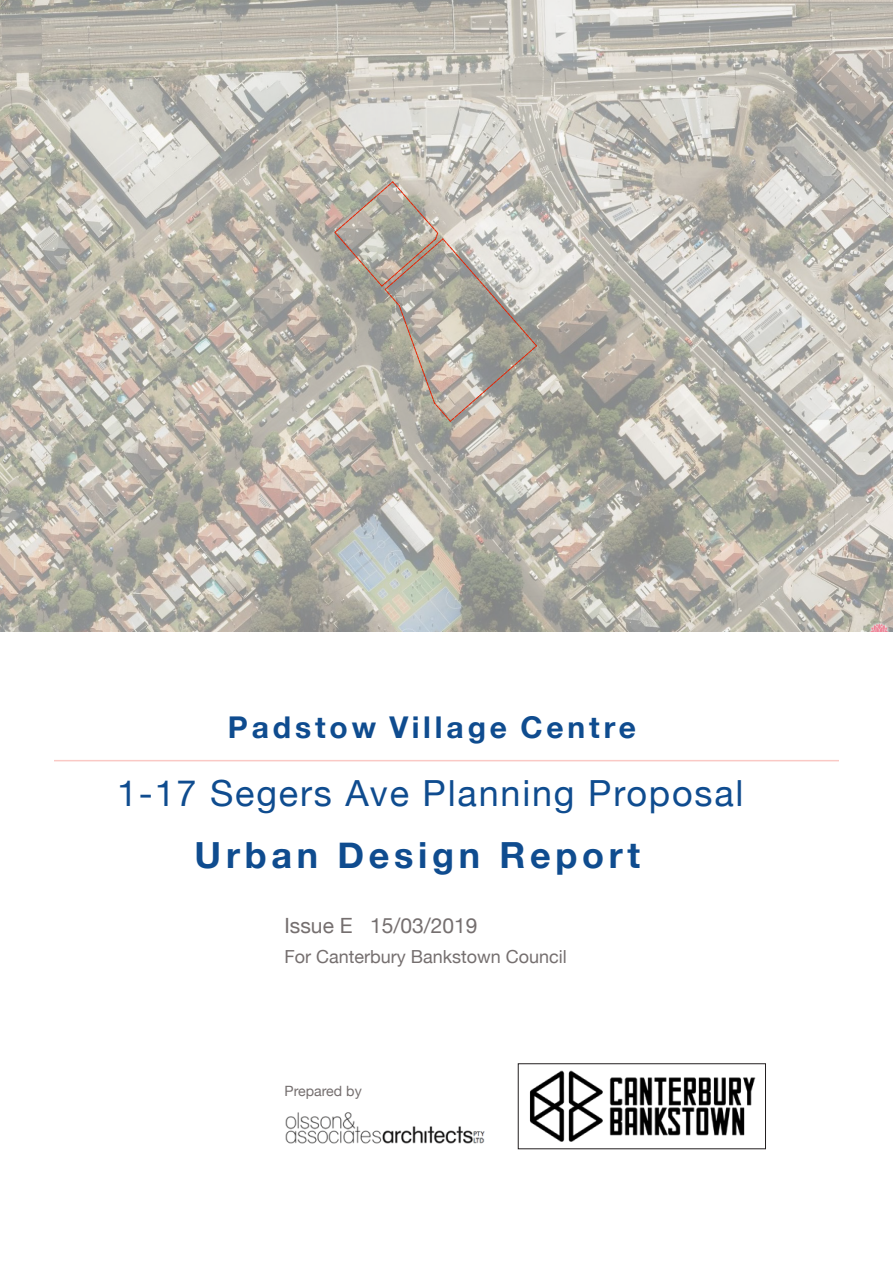
<style>
.page{position:relative;width:893px;height:1263px;background:#fff}
.page>*{position:absolute;margin:0;border:0;box-sizing:border-box;transform-origin:0 0}
.t1{font:36px "Helvetica Neue";letter-spacing:.05em;color:#0f4c8f}
.t2{font:700 36px "Helvetica Neue";letter-spacing:.13em;color:#0f4c8f}
.t3{font:700 30px "Helvetica Neue";letter-spacing:.13em;color:#0f4c8f}
.t4{font:21px "Helvetica Neue";color:#756f6f}
.t5{font:18px "Helvetica Neue";color:#756f6f}
.t6{font:14.1px "Helvetica Neue";color:#756f6f}
</style>
<div class="page">
<img style="left:529px;top:1070px;width:227px;height:72px">
<div style="left:518px;top:1063px;width:248px;height:86px;border:1px solid #231f20"></div>
<hr style="left:54px;top:760px;width:785px;height:1px;background:#fac9c5">
<img style="left:285px;top:1112px;width:200px;height:32px">
<img style="left:0;top:0;width:893px;height:631px">
<svg style="left:335px;top:182px;width:202px;height:240px"></svg>
<p class="t3" style="left:228px;top:704px;width:410px">Padstow Village Centre</p>
<p class="t1" style="left:117px;top:767px;width:628px">1-17 Segers Ave Planning Proposal</p>
<p class="t2" style="left:195px;top:827px;width:447px">Urban Design Report</p>
<p class="t4" style="left:285px;top:910px;width:194px">Issue E 15/03/2019</p>
<p class="t5" style="left:285px;top:944px;width:284px">For Canterbury Bankstown Council</p>
<p class="t6" style="left:285px;top:1081px;width:79px">Prepared by</p>
</div>
